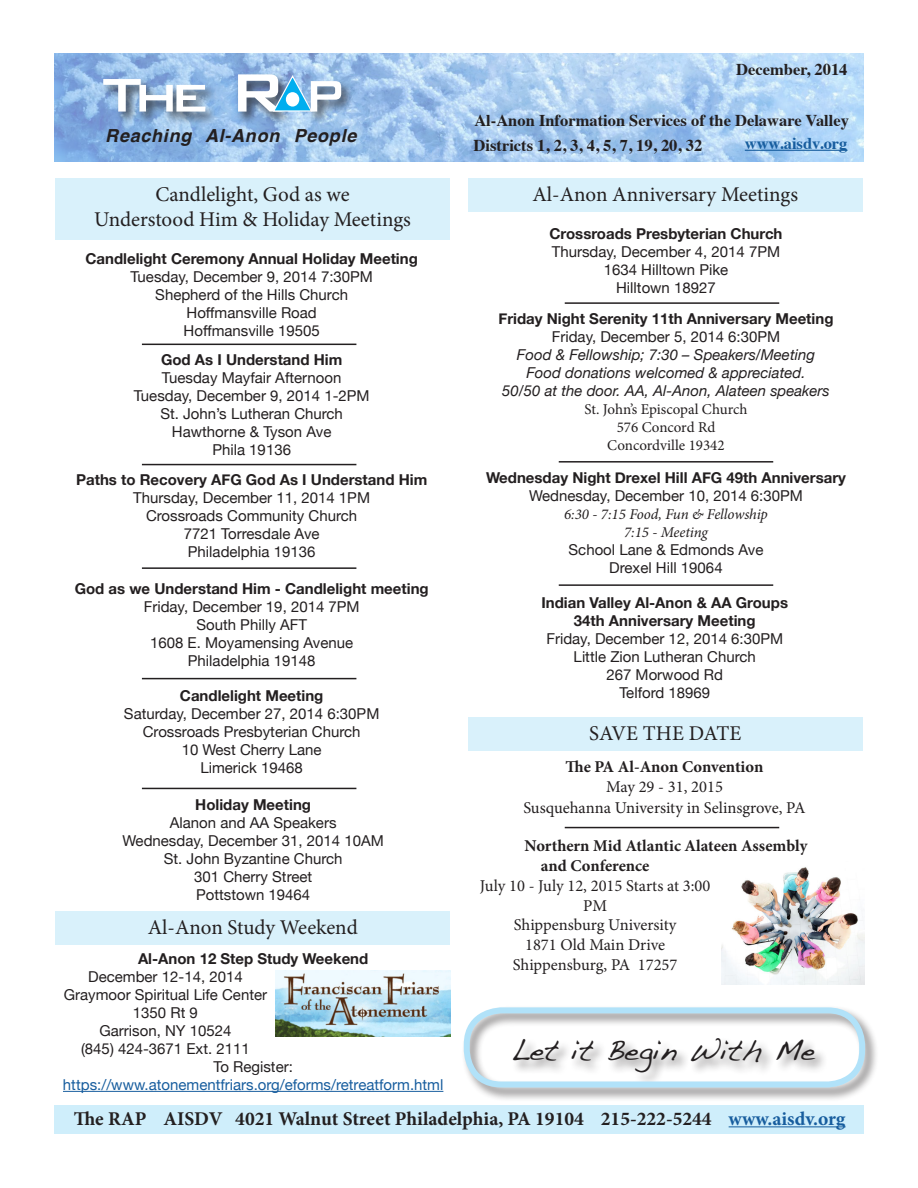
<style>
.page{position:relative;width:918px;height:1188px;background:#fff}
.page>*{position:absolute;margin:0;border:0;box-sizing:border-box;transform-origin:0 0}
.t1{font:500 63px "Bank Gothic";color:#fff}
.t2{font:30px "Handwriting Dakota";color:#231f20}
.t3{font:21px "Minion Pro";color:#231f20}
.t4{font:700 19.5px "Minion Pro";color:#231f20}
.t5{font:italic 700 18px "Helvetica";letter-spacing:.04em;color:#231f20}
.t6{font:16.5px/19.8px "Minion Pro";color:#231f20;text-align:center}
.t7{font:700 16.5px/24.6px "Times";color:#231f20}
.t8{font:700 16.5px "Minion Pro";letter-spacing:-.005em;color:#231f20}
.t9{font:700 16.5px "Times";color:#175d9e}
.t10{font:15px "Helvetica Neue";color:#231f20}
.t11{font:700 15px "Helvetica Neue";color:#231f20}
.t12{font:italic 15px "Helvetica Neue";color:#231f20}
.t13{font:15px "Helvetica Neue";color:#175d9e}
.t14{font:15px "Minion Pro";color:#231f20}
.t15{font:italic 15px "Minion Pro";letter-spacing:-.01em;color:#231f20}
.s1{font-size:72px}
.s2{color:#175d9e}
</style>
<div class="page">
<img style="left:54px;top:54px;width:810px;height:108px">
<div style="left:101px;top:72px;width:193px;height:53px;background:#231f20;opacity:.75"></div>
<svg style="left:272px;top:75px;width:41px;height:37px"></svg>
<div style="left:286px;top:92px;width:13px;height:15px;background:#fff;border-radius:50%"></div>
<div style="left:308px;top:79px;width:46px;height:46px;background:#231f20;opacity:.75"></div>
<hr style="left:745px;top:150px;width:102px;height:1px;background:#175d9e">
<div style="left:54px;top:1106px;width:810px;height:28px;background:#cfeefb"></div>
<hr style="left:729px;top:1126px;width:117px;height:1px;background:#175d9e">
<div style="left:56px;top:911px;width:394px;height:34px;background:#d9f1fb"></div>
<div style="left:468px;top:717px;width:394px;height:34px;background:#d9f1fb"></div>
<div style="left:55px;top:178px;width:395px;height:61px;background:#d9f1fb"></div>
<div style="left:468px;top:178px;width:394px;height:34px;background:#d9f1fb"></div>
<hr style="left:63px;top:1091px;width:380px;height:1px;background:#175d9e">
<hr style="left:565px;top:302px;width:214px;height:2px;background:#231f20">
<hr style="left:559px;top:461px;width:214px;height:2px;background:#231f20">
<hr style="left:565px;top:827px;width:214px;height:1px;background:#231f20">
<hr style="left:142px;top:344px;width:214px;height:1px;background:#231f20">
<hr style="left:142px;top:464px;width:214px;height:1px;background:#231f20">
<hr style="left:142px;top:567px;width:214px;height:2px;background:#231f20">
<hr style="left:142px;top:678px;width:214px;height:1px;background:#231f20">
<hr style="left:142px;top:788px;width:214px;height:1px;background:#231f20">
<hr style="left:559px;top:584px;width:214px;height:2px;background:#231f20">
<div style="left:462px;top:1005px;width:417px;height:97px;background:#231f20;opacity:.58"></div>
<div style="left:464px;top:1007px;width:401px;height:81px;border:6px solid #b1e2f9;border-radius:35px"></div>
<img style="left:722px;top:867px;width:143px;height:118px">
<img style="left:275px;top:971px;width:175px;height:66px">
<h1 class="t1" style="left:102px;top:46px;width:244px">The <span class="s1">R p</span></h1>
<p class="t5" style="left:105px;top:121px;width:253px">Reaching Al-Anon People</p>
<p class="t3" style="left:155px;top:180px;width:196px">Candlelight, God as we</p>
<p class="t3" style="left:94px;top:205px;width:318px">Understood Him &amp; Holiday Meetings</p>
<p class="t11" style="left:85px;top:247px;width:334px">Candlelight Ceremony Annual Holiday Meeting</p>
<p class="t10" style="left:130px;top:266px;width:244px">Tuesday, December 9, 2014 7:30PM</p>
<p class="t10" style="left:155px;top:284px;width:194px">Shepherd of the Hills Church</p>
<p class="t10" style="left:187px;top:302px;width:132px">Hoffmansville Road</p>
<p class="t10" style="left:184px;top:320px;width:138px">Hoffmansville 19505</p>
<p class="t11" style="left:161px;top:348px;width:183px">God As I Understand Him</p>
<p class="t10" style="left:162px;top:367px;width:181px">Tuesday Mayfair Afternoon</p>
<p class="t10" style="left:134px;top:385px;width:237px">Tuesday, December 9, 2014 1-2PM</p>
<p class="t10" style="left:160px;top:403px;width:184px">St. John’s Lutheran Church</p>
<p class="t10" style="left:172px;top:421px;width:161px">Hawthorne &amp; Tyson Ave</p>
<p class="t10" style="left:212px;top:439px;width:80px">Phila 19136</p>
<p class="t11" style="left:76px;top:467px;width:353px">Paths to Recovery AFG God As I Understand Him</p>
<p class="t10" style="left:133px;top:486px;width:238px">Thursday, December 11, 2014 1PM</p>
<p class="t10" style="left:146px;top:504px;width:213px">Crossroads Community Church</p>
<p class="t10" style="left:184px;top:522px;width:137px">7721 Torresdale Ave</p>
<p class="t10" style="left:188px;top:540px;width:129px">Philadelphia 19136</p>
<p class="t11" style="left:75px;top:577px;width:356px">God as we Understand Him - Candlelight meeting</p>
<p class="t10" style="left:144px;top:596px;width:217px">Friday, December 19, 2014 7PM</p>
<p class="t10" style="left:196px;top:614px;width:112px">South Philly AFT</p>
<p class="t10" style="left:150px;top:632px;width:205px">1608 E. Moyamensing Avenue</p>
<p class="t10" style="left:188px;top:650px;width:129px">Philadelphia 19148</p>
<p class="t11" style="left:180px;top:684px;width:145px">Candlelight Meeting</p>
<p class="t10" style="left:124px;top:703px;width:257px">Saturday, December 27, 2014 6:30PM</p>
<p class="t10" style="left:143px;top:721px;width:219px">Crossroads Presbyterian Church</p>
<p class="t10" style="left:182px;top:739px;width:142px">10 West Cherry Lane</p>
<p class="t10" style="left:200px;top:757px;width:104px">Limerick 19468</p>
<p class="t11" style="left:195px;top:793px;width:117px">Holiday Meeting</p>
<p class="t10" style="left:170px;top:812px;width:168px">Alanon and AA Speakers</p>
<p class="t10" style="left:123px;top:830px;width:263px">Wednesday, December 31, 2014 10AM</p>
<p class="t10" style="left:164px;top:848px;width:180px">St. John Byzantine Church</p>
<p class="t10" style="left:194px;top:866px;width:120px">301 Cherry Street</p>
<p class="t10" style="left:196px;top:884px;width:116px">Pottstown 19464</p>
<p class="t3" style="left:148px;top:913px;width:212px">Al-Anon Study Weekend</p>
<p class="t11" style="left:138px;top:947px;width:232px">Al-Anon 12 Step Study Weekend</p>
<p class="t10" style="left:88px;top:966px;width:156px">December 12-14, 2014</p>
<p class="t10" style="left:64px;top:984px;width:205px">Graymoor Spiritual Life Center</p>
<p class="t10" style="left:133px;top:1002px;width:67px">1350 Rt 9</p>
<p class="t10" style="left:99px;top:1020px;width:133px">Garrison, NY 10524</p>
<p class="t10" style="left:81px;top:1038px;width:170px">(845) 424-3671 Ext. 2111</p>
<p class="t10" style="left:213px;top:1056px;width:81px">To Register:</p>
<p class="t13" style="left:63px;top:1074px;width:382px">https://www.atonementfriars.org/eforms/retreatform.html</p>
<p class="t7" style="left:736px;top:56px;width:113px">December, 2014</p>
<p class="t7" style="left:474px;top:106px;width:377px">Al-Anon Information Services of the Delaware Valley<br>Districts 1, 2, 3, 4, 5, 7, 19, 20, 32</p>
<p class="t9" style="left:745px;top:128px;width:104px">www.aisdv.org</p>
<p class="t3" style="left:532px;top:180px;width:267px">Al-Anon Anniversary Meetings</p>
<p class="t11" style="left:549px;top:222px;width:235px">Crossroads Presbyterian Church</p>
<p class="t10" style="left:552px;top:241px;width:230px">Thursday, December 4, 2014 7PM</p>
<p class="t10" style="left:604px;top:259px;width:126px">1634 Hilltown Pike</p>
<p class="t10" style="left:616px;top:277px;width:101px">Hilltown 18927</p>
<p class="t11" style="left:498px;top:307px;width:337px">Friday Night Serenity 11th Anniversary Meeting</p>
<p class="t10" style="left:552px;top:326px;width:230px">Friday, December 5, 2014 6:30PM</p>
<p class="t12" style="left:517px;top:344px;width:300px">Food &amp; Fellowship; 7:30 – Speakers/Meeting</p>
<p class="t12" style="left:526px;top:362px;width:281px">Food donations welcomed &amp; appreciated.</p>
<p class="t12" style="left:502px;top:380px;width:329px">50/50 at the door. AA, Al-Anon, Alateen speakers</p>
<p class="t14" style="left:585px;top:400px;width:164px">St. John’s Episcopal Church</p>
<p class="t14" style="left:617px;top:418px;width:100px">576 Concord Rd</p>
<p class="t14" style="left:607px;top:436px;width:119px">Concordville 19342</p>
<p class="t11" style="left:486px;top:466px;width:361px">Wednesday Night Drexel Hill AFG 49th Anniversary</p>
<p class="t10" style="left:529px;top:485px;width:275px">Wednesday, December 10, 2014 6:30PM</p>
<p class="t15" style="left:564px;top:504px;width:205px">6:30 - 7:15 Food, Fun &amp; Fellowship</p>
<p class="t15" style="left:624px;top:522px;width:85px">7:15 - Meeting</p>
<p class="t10" style="left:569px;top:539px;width:196px">School Lane &amp; Edmonds Ave</p>
<p class="t10" style="left:609px;top:557px;width:115px">Drexel Hill 19064</p>
<p class="t11" style="left:541px;top:591px;width:248px">Indian Valley Al-Anon &amp; AA Groups</p>
<p class="t11" style="left:574px;top:609px;width:183px">34th Anniversary Meeting</p>
<p class="t10" style="left:546px;top:628px;width:238px">Friday, December 12, 2014 6:30PM</p>
<p class="t10" style="left:574px;top:646px;width:184px">Little Zion Lutheran Church</p>
<p class="t10" style="left:606px;top:664px;width:118px">267 Morwood Rd</p>
<p class="t10" style="left:619px;top:682px;width:92px">Telford 18969</p>
<p class="t3" style="left:589px;top:719px;width:154px">SAVE THE DATE</p>
<p class="t8" style="left:566px;top:755px;width:199px">The PA Al-Anon Convention</p>
<p class="t6" style="left:606px;top:776px;width:118px">May 29 - 31, 2015</p>
<p class="t6" style="left:523px;top:798px;width:284px">Susquehanna University in Selinsgrove, PA</p>
<p class="t8" style="left:525px;top:834px;width:284px">Northern Mid Atlantic Alateen Assembly</p>
<p class="t8" style="left:541px;top:854px;width:110px">and Conference</p>
<p class="t6" style="left:480px;top:876px;width:232px">July 10 - July 12, 2015 Starts at 3:00<br>PM</p>
<p class="t6" style="left:514px;top:915px;width:164px">Shippensburg University</p>
<p class="t6" style="left:525px;top:935px;width:142px">1871 Old Main Drive</p>
<p class="t6" style="left:513px;top:955px;width:166px">Shippensburg, PA 17257</p>
<p class="t2" style="left:511px;top:1032px;width:306px">Let it Begin With Me</p>
<p class="t4" style="left:74px;top:1105px;width:773px">The RAP AISDV 4021 Walnut Street Philadelphia, PA 19104 215‐222‐5244 <span class="s2">www.aisdv.org</span></p>
</div>
